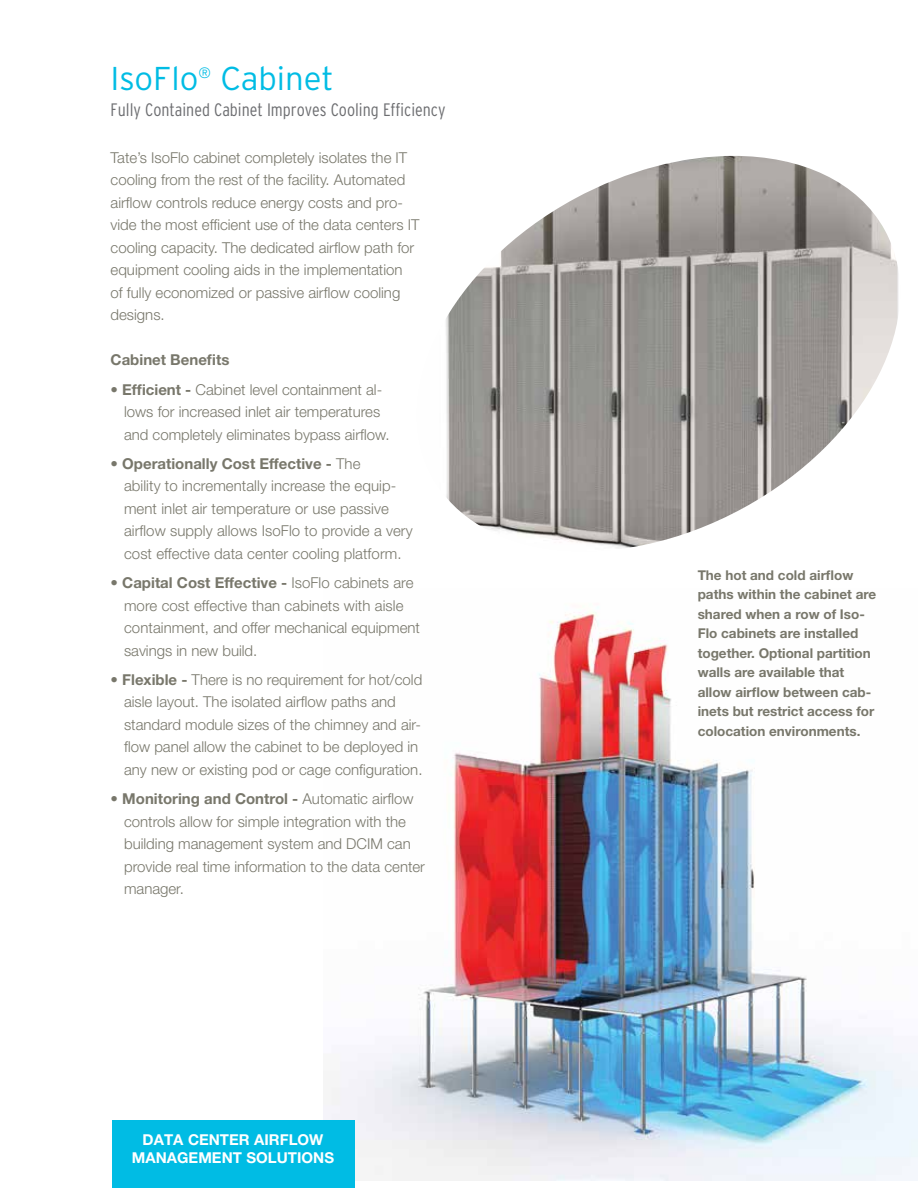
<style>
.page{position:relative;width:918px;height:1188px;background:#fff}
.page>*{position:absolute;margin:0;border:0;box-sizing:border-box;transform-origin:0 0}
.t1{font:300 33px "Interstate";color:#00bce4}
.t2{font:300 condensed 18px "Interstate";color:#6d6e71}
.t3{font:300 15px/22.5px "Helvetica Neue LT Std";color:#78776b}
.t4{font:700 15px/18px "Helvetica Neue LT Std";color:#fff;text-align:center}
.t5{font:700 15px "Helvetica Neue LT Std";color:#78776b}
.t6{font:700 13.5px/19.5px "Helvetica Neue LT Std";color:#78776b}
.s1{font-weight:700}
</style>
<div class="page">
<img style="left:323px;top:607px;width:595px;height:573px">
<div style="left:112px;top:1120px;width:243px;height:68px;background:#00bce4"></div>
<img style="left:446px;top:156px;width:453px;height:393px">
<h1 class="t1" style="left:111px;top:59px;width:225px">IsoFlo<sup>®</sup> Cabinet</h1>
<p class="t2" style="left:111px;top:99px;width:336px">Fully Contained Cabinet Improves Cooling Efficiency</p>
<p class="t3" style="left:111px;top:146px;width:310px">Tate’s IsoFlo cabinet completely isolates the IT cooling from the rest of the facility. Automated airflow controls reduce energy costs and pro&shy;vide the most efficient use of the data centers IT cooling capacity. The dedicated airflow path for equipment cooling aids in the implementation<br>of fully economized or passive airflow cooling designs.</p>
<p class="t5" style="left:111px;top:351px;width:120px">Cabinet Benefits</p>
<p class="t3" style="left:124px;top:378px;width:267px;text-indent:-14px"><span class="s1">• Efficient -</span> Cabinet level containment al&shy;lows for increased inlet air temperatures and completely eliminates bypass airflow.</p>
<p class="t3" style="left:124px;top:452px;width:290px;text-indent:-14px"><span class="s1">• Operationally Cost Effective -</span> The<br>ability to incrementally increase the equip&shy;ment inlet air temperature or use passive airflow supply allows IsoFlo to provide a very cost effective data center cooling platform.</p>
<p class="t3" style="left:124px;top:571px;width:297px;text-indent:-14px"><span class="s1">• Capital Cost Effective -</span> IsoFlo cabinets are more cost effective than cabinets with aisle containment, and offer mechanical equipment savings in new build.</p>
<p class="t3" style="left:124px;top:668px;width:300px;text-indent:-13px"><span class="s1">• Flexible -</span> There is no requirement for hot/cold aisle layout. The isolated airflow paths and standard module sizes of the chimney and air&shy;flow panel allow the cabinet to be deployed in any new or existing pod or cage configuration.</p>
<p class="t3" style="left:124px;top:787px;width:302px;text-indent:-14px"><span class="s1">• Monitoring and Control -</span> Automatic airflow controls allow for simple integration with the building management system and DCIM can provide real time information to the data center manager.</p>
<p class="t4" style="left:132px;top:1130px;width:204px">DATA CENTER AIRFLOW<br>MANAGEMENT SOLUTIONS</p>
<p class="t6" style="left:698px;top:565px;width:180px">The hot and cold airflow paths within the cabinet are shared when a row of Iso-<br>Flo cabinets are installed together. Optional partition walls are available that allow airflow between cab&shy;inets but restrict access for colocation environments.</p>
</div>
